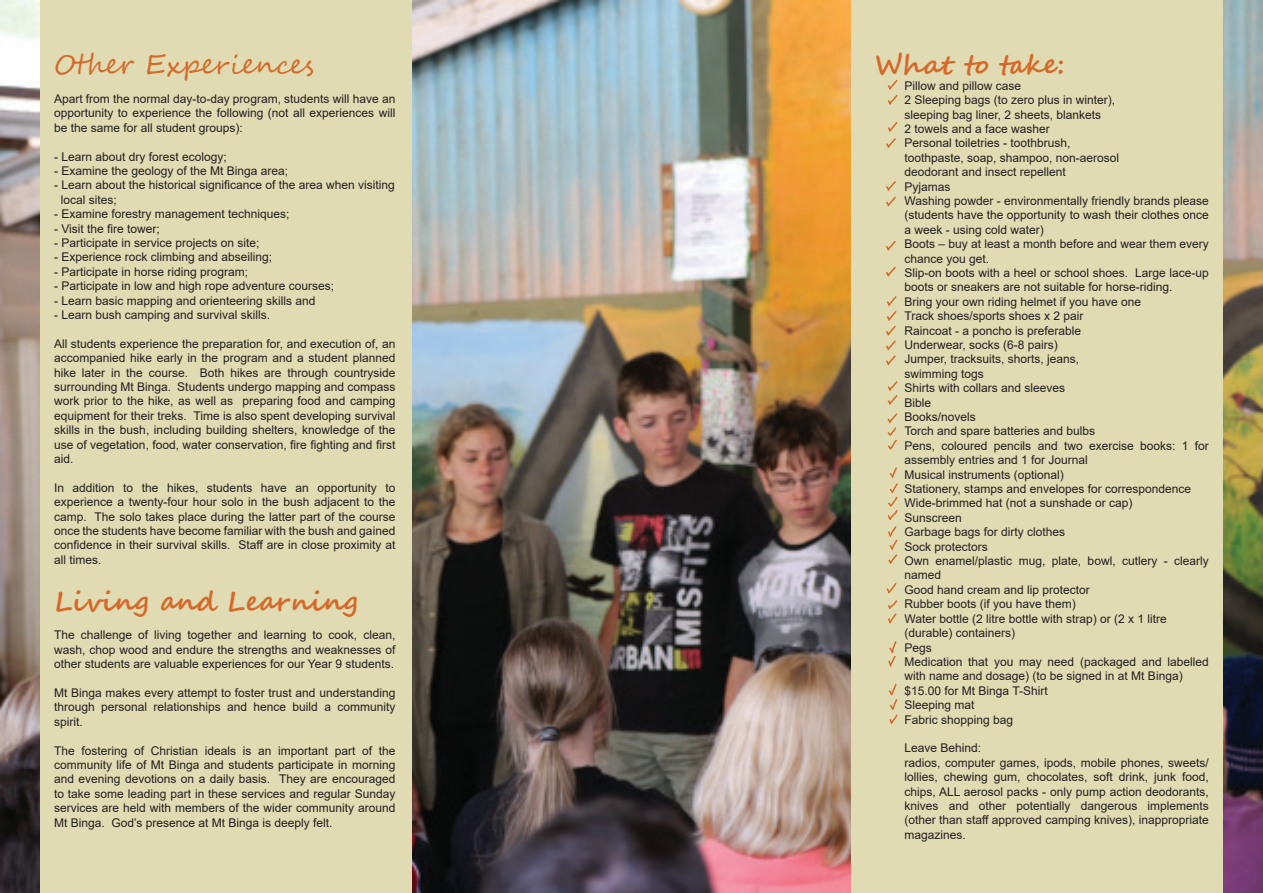
<style>
.page{position:relative;width:1263px;height:893px;background:#fff}
.page>*{position:absolute;margin:0;border:0;box-sizing:border-box;transform-origin:0 0}
.t1{font:700 27px "Segoe Script";color:#d56929}
.t2{font:27px "Segoe Script";color:#d56929}
.t3{font:12px/14.4px "Arial";color:#231f20;text-align:justify}
</style>
<div class="page">
<img style="left:0;top:0;width:1263px;height:893px">
<div style="left:40px;top:0;width:371px;height:893px;background:#e0dbb2"></div>
<div style="left:852px;top:0;width:371px;height:893px;background:#e0dbb2"></div>
<svg style="left:887px;top:80px;width:11px;height:25px"></svg>
<svg style="left:886px;top:122px;width:12px;height:26px"></svg>
<svg style="left:886px;top:181px;width:10px;height:26px"></svg>
<svg style="left:886px;top:240px;width:10px;height:11px"></svg>
<svg style="left:886px;top:266px;width:10px;height:11px"></svg>
<svg style="left:886px;top:296px;width:11px;height:70px"></svg>
<svg style="left:887px;top:381px;width:11px;height:24px"></svg>
<svg style="left:887px;top:413px;width:11px;height:37px"></svg>
<svg style="left:887px;top:467px;width:11px;height:97px"></svg>
<svg style="left:886px;top:583px;width:12px;height:41px"></svg>
<svg style="left:888px;top:641px;width:9px;height:26px"></svg>
<svg style="left:888px;top:684px;width:10px;height:40px"></svg>
<p class="t2" style="left:54px;top:43px;width:262px">Other Experiences</p>
<p class="t3" style="left:54px;top:91px;width:343px">Apart from the normal day-to-day program, students will have an opportunity to experience the following (not all experiences will be the same for all student groups):</p>
<p class="t3" style="left:54px;top:149px;width:174px">- Learn about dry forest ecology;</p>
<p class="t3" style="left:54px;top:163px;width:236px">- Examine the geology of the Mt Binga area;</p>
<p class="t3" style="left:54px;top:178px;width:342px">- Learn about the historical significance of the area when visiting</p>
<p class="t3" style="left:61px;top:192px;width:58px">local sites;</p>
<p class="t3" style="left:54px;top:207px;width:237px">- Examine forestry management techniques;</p>
<p class="t3" style="left:54px;top:221px;width:107px">- Visit the fire tower;</p>
<p class="t3" style="left:54px;top:235px;width:207px">- Participate in service projects on site;</p>
<p class="t3" style="left:54px;top:250px;width:220px">- Experience rock climbing and abseiling;</p>
<p class="t3" style="left:54px;top:264px;width:196px">- Participate in horse riding program;</p>
<p class="t3" style="left:54px;top:279px;width:282px">- Participate in low and high rope adventure courses;</p>
<p class="t3" style="left:54px;top:293px;width:263px">- Learn basic mapping and orienteering skills and</p>
<p class="t3" style="left:54px;top:307px;width:218px">- Learn bush camping and survival skills.</p>
<p class="t3" style="left:54px;top:336px;width:343px">All students experience the preparation for, and execution of, an accompanied hike early in the program and a student planned hike later in the course. Both hikes are through countryside surrounding Mt Binga. Students undergo mapping and compass work prior to the hike, as well as preparing food and camping equipment for their treks. Time is also spent developing survival skills in the bush, including building shelters, knowledge of the use of vegetation, food, water conservation, fire fighting and first aid.</p>
<p class="t3" style="left:54px;top:480px;width:343px">In addition to the hikes, students have an opportunity to experience a twenty-four hour solo in the bush adjacent to the camp. The solo takes place during the latter part of the course once the students have become familiar with the bush and gained confidence in their survival skills. Staff are in close proximity at all times.</p>
<p class="t1" style="left:54px;top:579px;width:305px">Living and Learning</p>
<p class="t3" style="left:54px;top:628px;width:343px">The challenge of living together and learning to cook, clean, wash, chop wood and endure the strengths and weaknesses of other students are valuable experiences for our Year 9 students.</p>
<p class="t3" style="left:54px;top:685px;width:343px">Mt Binga makes every attempt to foster trust and understanding through personal relationships and hence build a community spirit.</p>
<p class="t3" style="left:54px;top:743px;width:343px">The fostering of Christian ideals is an important part of the community life of Mt Binga and students participate in morning and evening devotions on a daily basis. They are encouraged to take some leading part in these services and regular Sunday services are held with members of the wider community around Mt Binga. God’s presence at Mt Binga is deeply felt.</p>
<p class="t1" style="left:875px;top:43px;width:192px">What to take:</p>
<p class="t3" style="left:904px;top:78px;width:118px">Pillow and pillow case</p>
<p class="t3" style="left:904px;top:93px;width:212px">2 Sleeping bags (to zero plus in winter),</p>
<p class="t3" style="left:904px;top:107px;width:198px">sleeping bag liner, 2 sheets, blankets</p>
<p class="t3" style="left:904px;top:122px;width:147px">2 towels and a face washer</p>
<p class="t3" style="left:904px;top:136px;width:168px">Personal toiletries - toothbrush,</p>
<p class="t3" style="left:904px;top:150px;width:216px">toothpaste, soap, shampoo, non-aerosol</p>
<p class="t3" style="left:904px;top:165px;width:163px">deodorant and insect repellent</p>
<p class="t3" style="left:904px;top:179px;width:48px">Pyjamas</p>
<p class="t3" style="left:904px;top:194px;width:306px">Washing powder - environmentally friendly brands please (students have the opportunity to wash their clothes once a week - using cold water)</p>
<p class="t3" style="left:904px;top:237px;width:306px">Boots – buy at least a month before and wear them every chance you get.</p>
<p class="t3" style="left:904px;top:266px;width:306px">Slip-on boots with a heel or school shoes. Large lace-up boots or sneakers are not suitable for horse-riding.</p>
<p class="t3" style="left:904px;top:294px;width:238px">Bring your own riding helmet if you have one</p>
<p class="t3" style="left:904px;top:309px;width:180px">Track shoes/sports shoes x 2 pair</p>
<p class="t3" style="left:904px;top:323px;width:178px">Raincoat - a poncho is preferable</p>
<p class="t3" style="left:904px;top:338px;width:155px">Underwear, socks (6-8 pairs)</p>
<p class="t3" style="left:904px;top:352px;width:176px">Jumper, tracksuits, shorts, jeans,</p>
<p class="t3" style="left:904px;top:366px;width:81px">swimming togs</p>
<p class="t3" style="left:904px;top:381px;width:162px">Shirts with collars and sleeves</p>
<p class="t3" style="left:904px;top:395px;width:28px">Bible</p>
<p class="t3" style="left:904px;top:410px;width:73px">Books/novels</p>
<p class="t3" style="left:904px;top:424px;width:192px">Torch and spare batteries and bulbs</p>
<p class="t3" style="left:904px;top:438px;width:306px">Pens, coloured pencils and two exercise books: 1 for assembly entries and 1 for Journal</p>
<p class="t3" style="left:904px;top:467px;width:161px">Musical instruments (optional)</p>
<p class="t3" style="left:904px;top:482px;width:288px">Stationery, stamps and envelopes for correspondence</p>
<p class="t3" style="left:904px;top:496px;width:230px">Wide-brimmed hat (not a sunshade or cap)</p>
<p class="t3" style="left:904px;top:510px;width:59px">Sunscreen</p>
<p class="t3" style="left:904px;top:525px;width:162px">Garbage bags for dirty clothes</p>
<p class="t3" style="left:904px;top:539px;width:85px">Sock protectors</p>
<p class="t3" style="left:904px;top:554px;width:306px">Own enamel/plastic mug, plate, bowl, cutlery - clearly named</p>
<p class="t3" style="left:904px;top:582px;width:187px">Good hand cream and lip protector</p>
<p class="t3" style="left:904px;top:597px;width:173px">Rubber boots (if you have them)</p>
<p class="t3" style="left:904px;top:611px;width:264px">Water bottle (2 litre bottle with strap) or (2 x 1 litre</p>
<p class="t3" style="left:904px;top:626px;width:112px">(durable) containers)</p>
<p class="t3" style="left:904px;top:640px;width:29px">Pegs</p>
<p class="t3" style="left:904px;top:654px;width:306px">Medication that you may need (packaged and labelled with name and dosage) (to be signed in at Mt Binga)</p>
<p class="t3" style="left:904px;top:683px;width:145px">$15.00 for Mt Binga T-Shirt</p>
<p class="t3" style="left:904px;top:698px;width:72px">Sleeping mat</p>
<p class="t3" style="left:904px;top:712px;width:110px">Fabric shopping bag</p>
<p class="t3" style="left:904px;top:741px;width:78px">Leave Behind:</p>
<p class="t3" style="left:904px;top:755px;width:306px">radios, computer games, ipods, mobile phones, sweets/ lollies, chewing gum, chocolates, soft drink, junk food, chips, ALL aerosol packs - only pump action deodorants, knives and other potentially dangerous implements (other than staff approved camping knives), inappropriate magazines.</p>
</div>
